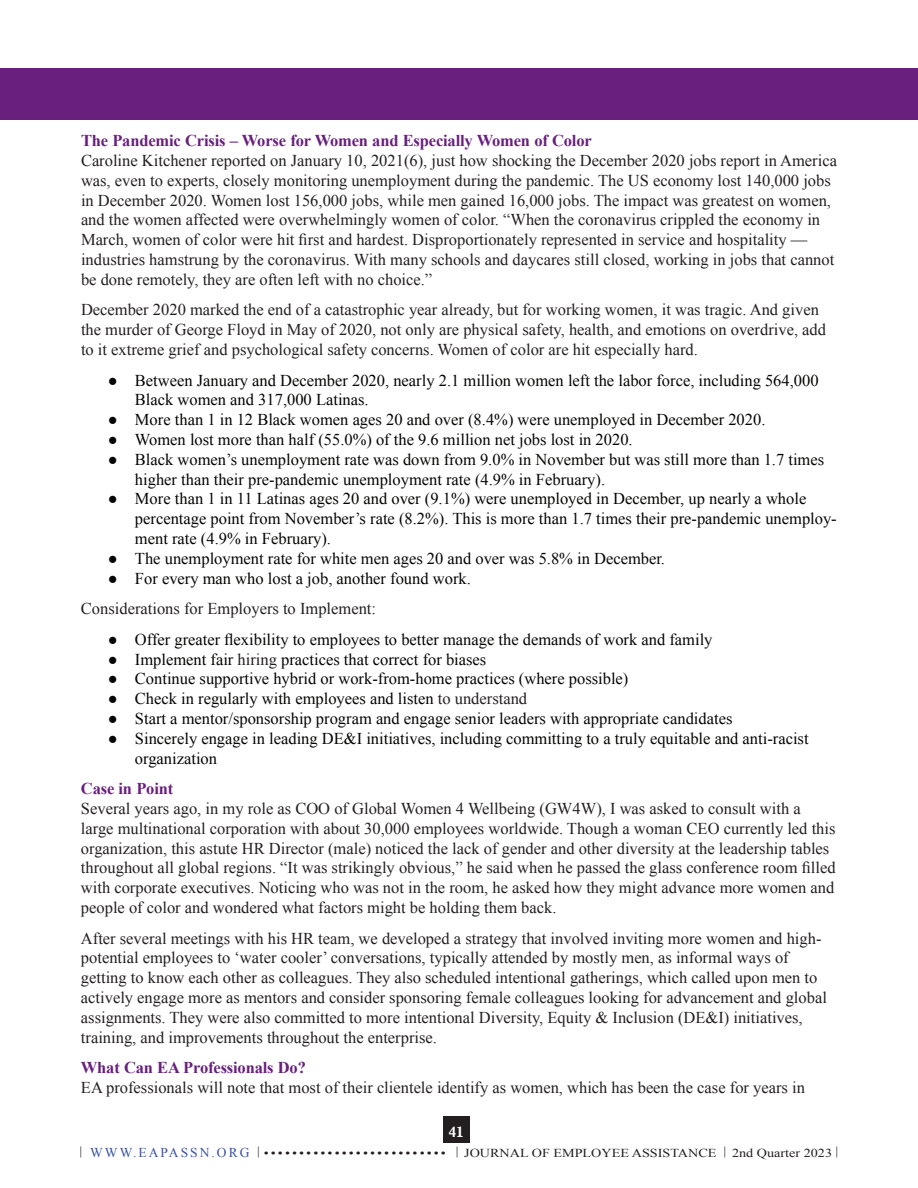
<style>
.page{position:relative;width:918px;height:1188px;background:#fff}
.page>*{position:absolute;margin:0;border:0;box-sizing:border-box;transform-origin:0 0}
.t1{font:16.5px/19.8px "Times New Roman";color:#231f20}
.t2{font:16.5px/19.8px "Times New Roman";color:#040503}
.t3{font:700 16.5px "Times New Roman";letter-spacing:-.01em;color:#681f7d}
.t4{font:700 15px "Aldine 721 BT";color:#fff}
.t5{font:12.15px "Times New Roman";color:#231f20;scale:1.17 1}
.s1{color:#231f20}
.s2{font-size:13.5px;color:#3853a3}
</style>
<div class="page">
<div style="left:443px;top:1116px;width:27px;height:27px;background:#231f20"></div>
<div style="left:0;top:68px;width:918px;height:51px;background:#681f7d"></div>
<p class="t3" style="left:81px;top:129px;width:512px">The Pandemic Crisis – Worse for Women and Especially Women of Color</p>
<p class="t1" style="left:81px;top:150px;width:758px">Caroline Kitchener reported on January 10, 2021(6), just how shocking the December 2020 jobs report in America was, even to experts, closely monitoring unemployment during the pandemic. The US economy lost 140,000 jobs in December 2020. Women lost 156,000 jobs, while men gained 16,000 jobs. The impact was greatest on women, and the women affected were overwhelmingly women of color. “When the coronavirus crippled the economy in March, women of color were hit first and hardest. Disproportionately represented in service and hospitality — industries hamstrung by the coronavirus. With many schools and daycares still closed, working in jobs that cannot be done remotely, they are often left with no choice.”</p>
<p class="t1" style="left:81px;top:300px;width:747px">December 2020 marked the end of a catastrophic year already, but for working women, it was tragic. And given the murder of George Floyd in May of 2020, not only are physical safety, health, and emotions on overdrive, add to it extreme grief and psychological safety concerns. Women of color are hit especially hard.</p>
<p class="t2" style="left:135px;top:370px;width:685px;text-indent:-27px">● Between January and December 2020, nearly 2.1 million women left the labor force, including 564,000<br>Black women and 317,000 Latinas.</p>
<p class="t2" style="left:108px;top:410px;width:659px">● More than 1 in 12 Black women ages 20 and over (8.4%) were unemployed in December 2020.</p>
<p class="t2" style="left:108px;top:429px;width:526px">● Women lost more than half (55.0%) of the 9.6 million net jobs lost in 2020.</p>
<p class="t2" style="left:135px;top:449px;width:691px;text-indent:-27px">● Black women’s unemployment rate was down from 9.0% in November but was still more than 1.7 times higher than their pre-pandemic unemployment rate (4.9% in February).</p>
<p class="t2" style="left:135px;top:489px;width:703px;text-indent:-27px">● More than 1 in 11 Latinas ages 20 and over (9.1%) were unemployed in December, up nearly a whole percentage point from November’s rate (8.2%). This is more than 1.7 times their pre-pandemic unemploy&shy;ment rate (4.9% in February).</p>
<p class="t2" style="left:108px;top:548px;width:559px">● The unemployment rate for white men ages 20 and over was 5.8% in December.</p>
<p class="t2" style="left:108px;top:568px;width:364px">● For every man who lost a job, another found work.</p>
<p class="t1" style="left:81px;top:599px;width:297px">Considerations for Employers to Implement:</p>
<p class="t2" style="left:108px;top:629px;width:606px">● Offer greater flexibility to employees to better manage the demands of work and family</p>
<p class="t2" style="left:108px;top:649px;width:380px">● Implement fair <span class="s1">hiring</span> practices that correct for biases</p>
<p class="t2" style="left:108px;top:669px;width:522px">● Continue supportive hybrid or work-from-home practices (where possible)</p>
<p class="t2" style="left:108px;top:689px;width:421px">● Check in regularly with employees and listen <span class="s1">to understand</span></p>
<p class="t2" style="left:108px;top:708px;width:626px">● Start a mentor/sponsorship program and engage senior leaders with appropriate candidates</p>
<p class="t2" style="left:135px;top:728px;width:675px;text-indent:-27px">● Sincerely engage in leading DE&amp;I initiatives, including committing to a truly equitable and anti-racist organization</p>
<p class="t3" style="left:81px;top:777px;width:94px">Case in Point</p>
<p class="t1" style="left:81px;top:798px;width:756px">Several years ago, in my role as COO of Global Women 4 Wellbeing (GW4W), I was asked to consult with a large multinational corporation with about 30,000 employees worldwide. Though a woman CEO currently led this organization, this astute HR Director (male) noticed the lack of gender and other diversity at the leadership tables throughout all global regions. “It was strikingly obvious,” he said when he passed the glass conference room filled with corporate executives. Noticing who was not in the room, he asked how they might advance more women and people of color and wondered what factors might be holding them back.</p>
<p class="t1" style="left:81px;top:928px;width:748px">After several meetings with his HR team, we developed a strategy that involved inviting more women and high&shy;potential employees to ‘water cooler’ conversations, typically attended by mostly men, as informal ways of getting to know each other as colleagues. They also scheduled intentional gatherings, which called upon men to actively engage more as mentors and consider sponsoring female colleagues looking for advancement and global assignments. They were also committed to more intentional Diversity, Equity &amp; Inclusion (DE&amp;I) initiatives, training, and improvements throughout the enterprise.</p>
<p class="t3" style="left:81px;top:1056px;width:226px">What Can EA Professionals Do?</p>
<p class="t1" style="left:81px;top:1077px;width:726px">EA professionals will note that most of their clientele identify as women, which has been the case for years in</p>
<p class="t4" style="left:449px;top:1123px;width:16px">41</p>
<p class="t5" style="left:80px;top:1145px;width:650px">| <span class="s2">WWW.EAPASSN.ORG</span> | •••••••••••••••••••••••••• | JOURNAL OF EMPLOYEE ASSISTANCE | 2nd Quarter 2023|</p>
</div>
